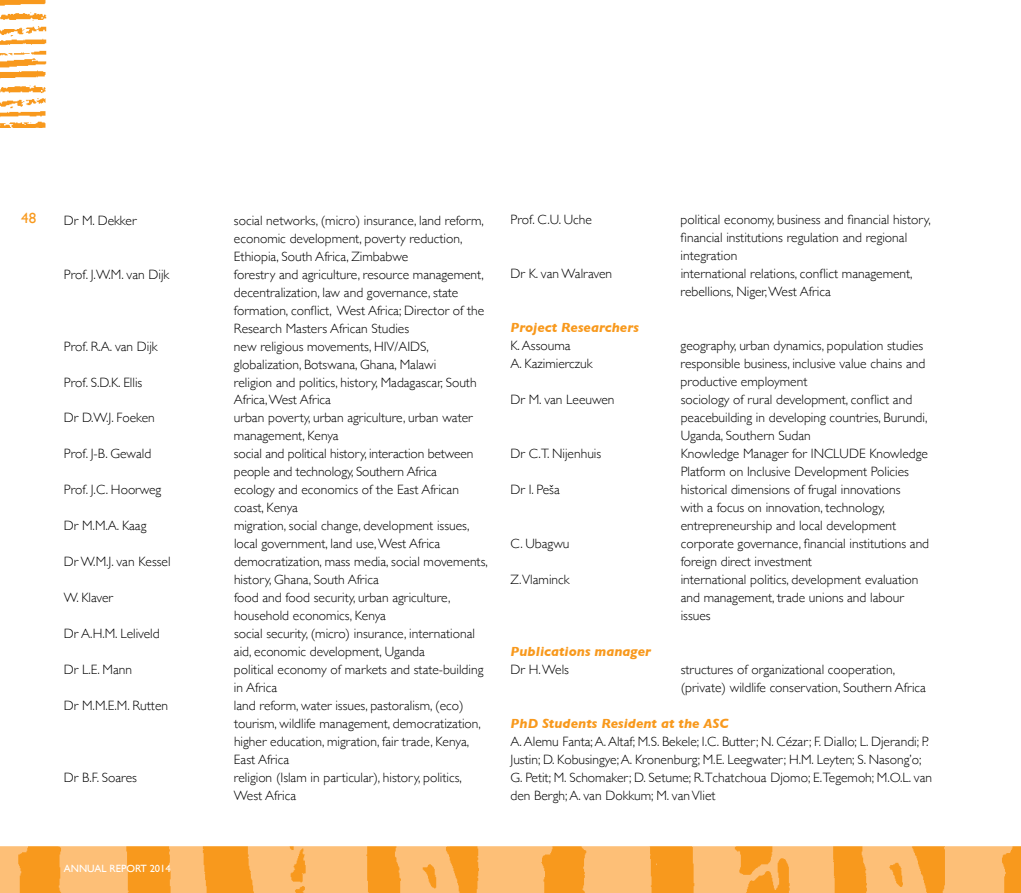
<style>
.page{position:relative;width:1021px;height:893px;background:#fff}
.page>*{position:absolute;margin:0;border:0;box-sizing:border-box;transform-origin:0 0}
.t1{font:15px "Gill Sans";color:#f8991d}
.t2{font:300 13.5px/18px "Gill Sans";color:#000}
.t3{font:italic 700 13.5px "Gill Sans";color:#f8991d}
.t4{font:10.5px "Gill Sans";color:#fff}
.s1{font-style:inherit}
</style>
<div class="page">
<img style="left:0;top:846px;width:1020px;height:47px">
<img style="left:0;top:0;width:47px;height:128px">
<p class="t1" style="left:21px;top:209px;width:16px">48</p>
<p class="t2" style="left:64px;top:210px;width:74px">Dr M. Dekker</p>
<p class="t2" style="left:234px;top:210px;width:251px">social networks, (micro) insurance, land reform, economic development, poverty reduction,<br>Ethiopia, South Africa, Zimbabwe</p>
<p class="t2" style="left:64px;top:264px;width:107px">Prof. J.W.M. van Dijk</p>
<p class="t2" style="left:234px;top:264px;width:252px">forestry and agriculture, resource management, decentralization, law and governance, state formation, conflict, West Africa; Director of the Research Masters African Studies</p>
<p class="t2" style="left:64px;top:336px;width:95px">Prof. R.A. van Dijk</p>
<p class="t2" style="left:234px;top:336px;width:204px">new religious movements, HIV/AIDS, globalization, Botswana, Ghana, Malawi</p>
<p class="t2" style="left:64px;top:372px;width:80px">Prof. S.D.K. Ellis</p>
<p class="t2" style="left:234px;top:372px;width:244px">religion and politics, history, Madagascar, South<br>Africa,West Africa</p>
<p class="t2" style="left:64px;top:408px;width:93px">Dr D.W.J. Foeken</p>
<p class="t2" style="left:234px;top:408px;width:240px">urban poverty, urban agriculture, urban water management, Kenya</p>
<p class="t2" style="left:64px;top:444px;width:89px">Prof. J-B. Gewald</p>
<p class="t2" style="left:234px;top:444px;width:241px">social and political history, interaction between people and technology, Southern Africa</p>
<p class="t2" style="left:64px;top:480px;width:99px">Prof. J.C. Hoorweg</p>
<p class="t2" style="left:234px;top:480px;width:226px">ecology and economics of the East African coast, Kenya</p>
<p class="t2" style="left:64px;top:516px;width:84px">Dr M.M.A. Kaag</p>
<p class="t2" style="left:234px;top:516px;width:237px">migration, social change, development issues, local government, land use,West Africa</p>
<p class="t2" style="left:64px;top:552px;width:108px">Dr W.M.J. van Kessel</p>
<p class="t2" style="left:234px;top:552px;width:255px">democratization, mass media, social movements, history, Ghana, South Africa</p>
<p class="t2" style="left:64px;top:588px;width:51px">W. Klaver</p>
<p class="t2" style="left:234px;top:588px;width:218px">food and food security, urban agriculture, household economics, Kenya</p>
<p class="t2" style="left:64px;top:624px;width:97px">Dr A.H.M. Leliveld</p>
<p class="t2" style="left:234px;top:624px;width:242px">social security, (micro) insurance, international aid, economic development, Uganda</p>
<p class="t2" style="left:64px;top:660px;width:70px">Dr L.E. Mann</p>
<p class="t2" style="left:234px;top:660px;width:251px">political economy of markets and state-building in Africa</p>
<p class="t2" style="left:64px;top:696px;width:106px">Dr M.M.E.M. Rutten</p>
<p class="t2" style="left:234px;top:696px;width:248px">land reform, water issues, pastoralism, (eco) tourism, wildlife management, democratization, higher education, migration, fair trade, Kenya, East Africa</p>
<p class="t2" style="left:64px;top:768px;width:75px">Dr B.F. Soares</p>
<p class="t2" style="left:234px;top:768px;width:229px">religion (Islam in particular), history, politics,<br>West Africa</p>
<p class="t2" style="left:510px;top:210px;width:83px">Prof. C.U. Uche</p>
<p class="t2" style="left:680px;top:210px;width:251px">political economy, business and financial history, financial institutions regulation and regional integration</p>
<p class="t2" style="left:510px;top:264px;width:103px">Dr K. van Walraven</p>
<p class="t2" style="left:680px;top:264px;width:233px">international relations, conflict management, rebellions, Niger,West Africa</p>
<p class="t3" style="left:510px;top:320px;width:130px">Project Researchers</p>
<p class="t2" style="left:510px;top:336px;width:62px">K.Assouma</p>
<p class="t2" style="left:680px;top:336px;width:244px">geography, urban dynamics, population studies</p>
<p class="t2" style="left:510px;top:354px;width:84px">A. Kazimierczuk</p>
<p class="t2" style="left:680px;top:354px;width:246px">responsible business, inclusive value chains and productive employment</p>
<p class="t2" style="left:510px;top:390px;width:106px">Dr M. van Leeuwen</p>
<p class="t2" style="left:680px;top:390px;width:248px">sociology of rural development, conflict and peacebuilding in developing countries, Burundi,<br>Uganda, Southern Sudan</p>
<p class="t2" style="left:510px;top:444px;width:92px">Dr C.T. Nijenhuis</p>
<p class="t2" style="left:680px;top:444px;width:249px">Knowledge Manager for INCLUDE Knowledge<br>Platform on Inclusive Development Policies</p>
<p class="t2" style="left:510px;top:480px;width:51px">Dr I. Peša</p>
<p class="t2" style="left:680px;top:480px;width:221px">historical dimensions of frugal innovations with a focus on innovation, technology, entrepreneurship and local development</p>
<p class="t2" style="left:510px;top:534px;width:60px">C. Ubagwu</p>
<p class="t2" style="left:680px;top:534px;width:250px">corporate governance, financial institutions and foreign direct investment</p>
<p class="t2" style="left:510px;top:570px;width:61px">Z.Vlaminck</p>
<p class="t2" style="left:680px;top:570px;width:239px">international politics, development evaluation and management, trade unions and labour issues</p>
<p class="t3" style="left:510px;top:644px;width:142px">Publications manager</p>
<p class="t2" style="left:510px;top:660px;width:60px">Dr H.Wels</p>
<p class="t2" style="left:680px;top:660px;width:247px">structures of organizational cooperation, (private) wildlife conservation, Southern Africa</p>
<p class="t3" style="left:510px;top:716px;width:219px">PhD Students Resident at the ASC</p>
<p class="t2" style="left:510px;top:732px;width:423px">A.Alemu Fanta;A.Altaf; M.S. Bekele; I.C. Butter; N. Cézar; F. Diallo; L. Djerandi; P.<br>Justin; D. Kobusingye;A. Kronenburg; M.E. Leegwater; H.M. Leyten; S. Nasong’o; G. Petit; M. Schomaker; D. Setume; R.Tchatchoua Djomo; E.Tegemoh; M.O.L. van den Bergh;A. van Dokkum; M. vanVliet</p>
<p class="t4" style="left:64px;top:862px;width:108px">ANNUAL REPORT <span class="s1">2014</span></p>
</div>
